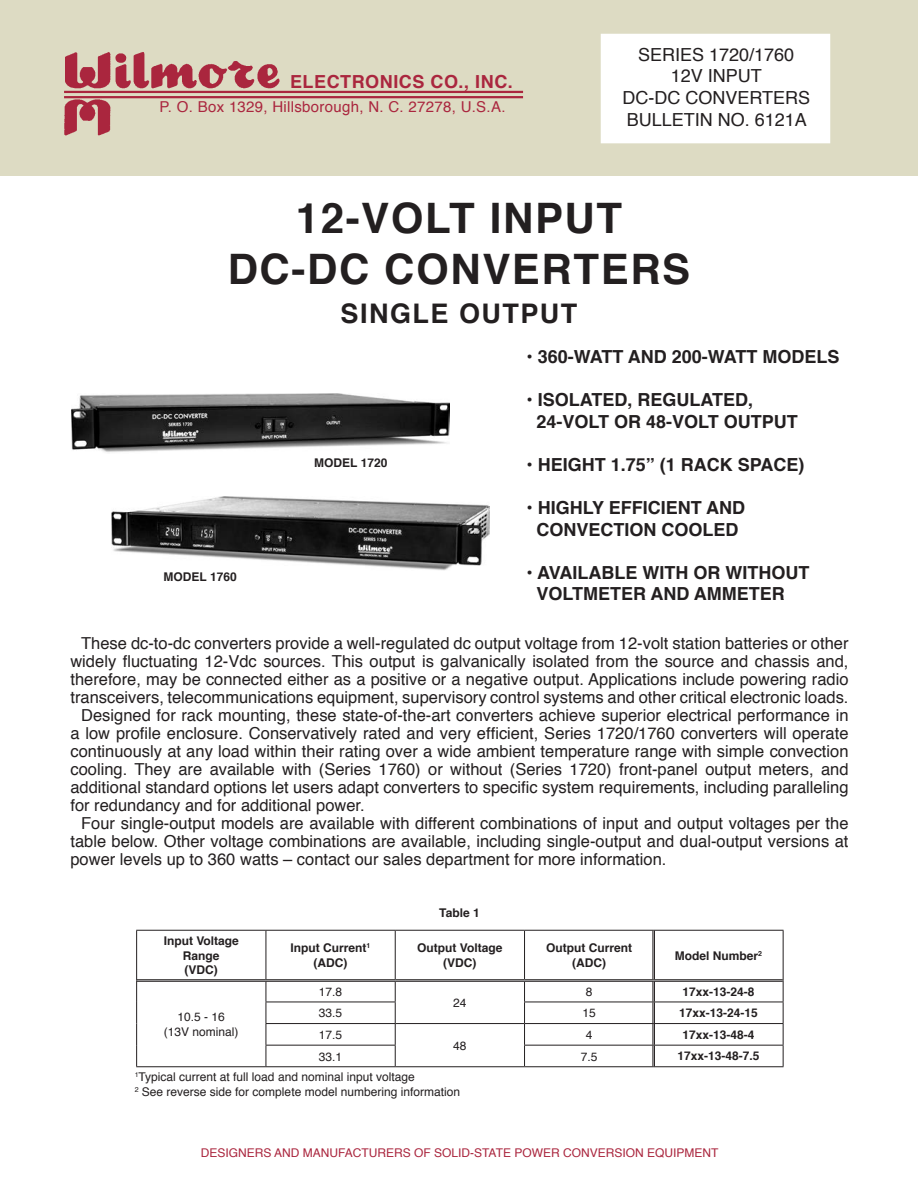
<style>
.page{position:relative;width:918px;height:1188px;background:#fff}
.page>*{position:absolute;margin:0;border:0;box-sizing:border-box;transform-origin:0 0}
.t1{font:700 42px/50.4px "Helvetica";letter-spacing:.04em;color:#231f20;text-align:center}
.t2{font:700 27px "Helvetica";letter-spacing:.055em;color:#231f20}
.t3{font:700 18px/21.6px "Helvetica";color:#231f20}
.t4{font:18px/21.6px "Helvetica";color:#231f20;text-align:center}
.t5{font:700 18px "Helvetica";letter-spacing:.03em;color:#aa263e}
.t6{font:16.5px "Helvetica";color:#231f20}
.t7{font:15px "Helvetica";letter-spacing:.02em;color:#aa263e}
.t8{font:700 12px/14.4px "Helvetica";color:#231f20;text-align:center}
.t9{font:12px/14.4px "Helvetica";color:#231f20;text-align:center}
.t10{font:12px "Helvetica";color:#aa263e}
</style>
<div class="page">
<hr style="left:136px;top:931px;width:1px;height:49px;background:#231f20">
<hr style="left:136px;top:930px;width:130px;height:1px;background:#231f20">
<hr style="left:266px;top:931px;width:1px;height:48px;background:#231f20">
<hr style="left:266px;top:930px;width:129px;height:1px;background:#231f20">
<hr style="left:395px;top:931px;width:1px;height:48px;background:#231f20">
<hr style="left:137px;top:979px;width:129px;height:1px;background:#231f20">
<hr style="left:137px;top:981px;width:129px;height:1px;background:#231f20">
<hr style="left:266px;top:979px;width:129px;height:1px;background:#231f20">
<hr style="left:266px;top:981px;width:129px;height:1px;background:#231f20">
<hr style="left:395px;top:979px;width:130px;height:1px;background:#231f20">
<hr style="left:395px;top:981px;width:130px;height:1px;background:#231f20">
<hr style="left:525px;top:979px;width:129px;height:1px;background:#231f20">
<hr style="left:525px;top:981px;width:129px;height:1px;background:#231f20">
<hr style="left:654px;top:979px;width:129px;height:1px;background:#231f20">
<hr style="left:654px;top:981px;width:129px;height:1px;background:#231f20">
<hr style="left:395px;top:930px;width:130px;height:1px;background:#231f20">
<hr style="left:653px;top:931px;width:1px;height:48px;background:#231f20">
<hr style="left:654px;top:931px;width:1px;height:48px;background:#231f20">
<svg style="left:653px;top:981px;width:2px;height:85px"></svg>
<hr style="left:524px;top:931px;width:1px;height:48px;background:#231f20">
<hr style="left:525px;top:930px;width:129px;height:1px;background:#231f20">
<hr style="left:654px;top:930px;width:130px;height:1px;background:#231f20">
<hr style="left:783px;top:931px;width:1px;height:49px;background:#231f20">
<svg style="left:136px;top:980px;width:1px;height:86px"></svg>
<hr style="left:266px;top:1002px;width:130px;height:1px;background:#231f20">
<hr style="left:524px;top:1002px;width:130px;height:1px;background:#231f20">
<hr style="left:654px;top:1002px;width:130px;height:1px;background:#231f20">
<hr style="left:266px;top:1023px;width:129px;height:1px;background:#231f20">
<hr style="left:395px;top:1023px;width:130px;height:1px;background:#231f20">
<hr style="left:525px;top:1023px;width:129px;height:1px;background:#231f20">
<hr style="left:654px;top:1023px;width:130px;height:1px;background:#231f20">
<svg style="left:266px;top:981px;width:1px;height:85px"></svg>
<hr style="left:266px;top:1045px;width:130px;height:1px;background:#231f20">
<svg style="left:395px;top:981px;width:1px;height:85px"></svg>
<svg style="left:524px;top:981px;width:1px;height:85px"></svg>
<hr style="left:524px;top:1045px;width:130px;height:1px;background:#231f20">
<hr style="left:654px;top:1045px;width:130px;height:1px;background:#231f20">
<svg style="left:783px;top:980px;width:1px;height:86px"></svg>
<hr style="left:136px;top:1066px;width:130px;height:1px;background:#231f20">
<hr style="left:266px;top:1066px;width:129px;height:1px;background:#231f20">
<hr style="left:395px;top:1066px;width:130px;height:1px;background:#231f20">
<hr style="left:525px;top:1066px;width:129px;height:1px;background:#231f20">
<hr style="left:654px;top:1066px;width:130px;height:1px;background:#231f20">
<div style="left:0;top:0;width:918px;height:175px;background:#dddbc3"></div>
<div style="left:602px;top:35px;width:227px;height:107px;background:#fff"></div>
<div style="left:601px;top:34px;width:229px;height:109px;border:3px solid #fff"></div>
<img style="left:64px;top:52px;width:221px;height:84px">
<hr style="left:64px;top:91px;width:459px;height:2px;background:#aa263e">
<hr style="left:64px;top:96px;width:459px;height:2px;background:#aa263e">
<img style="left:72px;top:393px;width:377px;height:60px">
<img style="left:112px;top:497px;width:378px;height:73px">
<p class="t5" style="left:290px;top:67px;width:224px">ELECTRONICS CO., INC.</p>
<p class="t7" style="left:160px;top:96px;width:347px">P. O. Box 1329, Hillsborough, N. C. 27278, U.S.A.</p>
<p class="t4" style="left:622px;top:44px;width:189px">SERIES 1720/1760<br>12V INPUT<br>DC-DC CONVERTERS<br>BULLETIN NO. 6121A</p>
<h1 class="t1" style="left:228px;top:194px;width:464px">12-VOLT INPUT<br>DC-DC CONVERTERS</h1>
<h2 class="t2" style="left:341px;top:291px;width:238px">SINGLE OUTPUT</h2>
<p class="t3" style="left:526px;top:346px;width:315px">• 360-WATT AND 200-WATT MODELS</p>
<p class="t3" style="left:537px;top:389px;width:263px;text-indent:-10px">• ISOLATED, REGULATED,<br>24-VOLT OR 48-VOLT OUTPUT</p>
<p class="t3" style="left:526px;top:454px;width:280px">• HEIGHT 1.75” (1 RACK SPACE)</p>
<p class="t3" style="left:526px;top:497px;width:220px;text-align:center">• HIGHLY EFFICIENT AND<br>CONVECTION COOLED</p>
<p class="t3" style="left:537px;top:562px;width:274px;text-indent:-10px">• AVAILABLE WITH OR WITHOUT<br>VOLTMETER AND AMMETER</p>
<p class="t6" style="left:81px;top:630px;width:769px">These dc-to-dc converters provide a well-regulated dc output voltage from 12-volt station batteries or other</p>
<p class="t6" style="left:70px;top:648px;width:780px">widely fluctuating 12-Vdc sources. This output is galvanically isolated from the source and chassis and,</p>
<p class="t6" style="left:70px;top:666px;width:780px">therefore, may be connected either as a positive or a negative output. Applications include powering radio</p>
<p class="t6" style="left:70px;top:684px;width:780px">transceivers, telecommunications equipment, supervisory control systems and other critical electronic loads.</p>
<p class="t6" style="left:81px;top:702px;width:769px">Designed for rack mounting, these state-of-the-art converters achieve superior electrical performance in</p>
<p class="t6" style="left:70px;top:720px;width:780px">a low profile enclosure. Conservatively rated and very efficient, Series 1720/1760 converters will operate</p>
<p class="t6" style="left:70px;top:738px;width:780px">continuously at any load within their rating over a wide ambient temperature range with simple convection</p>
<p class="t6" style="left:70px;top:756px;width:780px">cooling. They are available with (Series 1760) or without (Series 1720) front-panel output meters, and</p>
<p class="t6" style="left:70px;top:774px;width:780px">additional standard options let users adapt converters to specific system requirements, including paralleling</p>
<p class="t6" style="left:70px;top:792px;width:296px">for redundancy and for additional power.</p>
<p class="t6" style="left:81px;top:810px;width:769px">Four single-output models are available with different combinations of input and output voltages per the</p>
<p class="t6" style="left:70px;top:828px;width:780px">table below. Other voltage combinations are available, including single-output and dual-output versions at</p>
<p class="t6" style="left:70px;top:846px;width:598px">power levels up to 360 watts – contact our sales department for more information.</p>
<p class="t8" style="left:314px;top:456px;width:75px">MODEL 1720</p>
<p class="t8" style="left:164px;top:570px;width:75px">MODEL 1760</p>
<p class="t8" style="left:439px;top:905px;width:42px">Table 1</p>
<p class="t8" style="left:164px;top:934px;width:77px">Input Voltage<br>Range<br>(VDC)</p>
<p class="t8" style="left:291px;top:941px;width:81px">Input Current<sup>1 </sup>(ADC)</p>
<p class="t8" style="left:417px;top:941px;width:87px">Output Voltage (VDC)</p>
<p class="t8" style="left:546px;top:941px;width:87px">Output Current (ADC)</p>
<p class="t8" style="left:675px;top:948px;width:89px">Model Number<sup>2</sup></p>
<p class="t9" style="left:164px;top:1010px;width:76px">10.5 - 16 (13V nominal)</p>
<p class="t9" style="left:586px;top:985px;width:8px">8</p>
<p class="t8" style="left:682px;top:985px;width:74px">17xx-13-24-8</p>
<p class="t9" style="left:319px;top:985px;width:25px">17.8</p>
<p class="t9" style="left:453px;top:996px;width:15px">24</p>
<p class="t9" style="left:319px;top:1006px;width:25px">33.5</p>
<p class="t9" style="left:583px;top:1006px;width:15px">15</p>
<p class="t8" style="left:679px;top:1006px;width:80px">17xx-13-24-15</p>
<p class="t9" style="left:319px;top:1028px;width:25px">17.5</p>
<p class="t9" style="left:453px;top:1039px;width:15px">48</p>
<p class="t9" style="left:586px;top:1028px;width:8px">4</p>
<p class="t8" style="left:682px;top:1028px;width:74px">17xx-13-48-4</p>
<p class="t9" style="left:319px;top:1050px;width:25px">33.1</p>
<p class="t9" style="left:581px;top:1050px;width:18px">7.5</p>
<p class="t8" style="left:677px;top:1049px;width:84px">17xx-13-48-7.5</p>
<p class="t9" style="left:135px;top:1070px;width:327px;text-align:left"><sup>1</sup>Typical current at full load and nominal input voltage<br><sup>2</sup> See reverse side for complete model numbering information</p>
<p class="t10" style="left:201px;top:1144px;width:519px">DESIGNERS AND MANUFACTURERS OF SOLID-STATE POWER CONVERSION EQUIPMENT</p>
</div>
